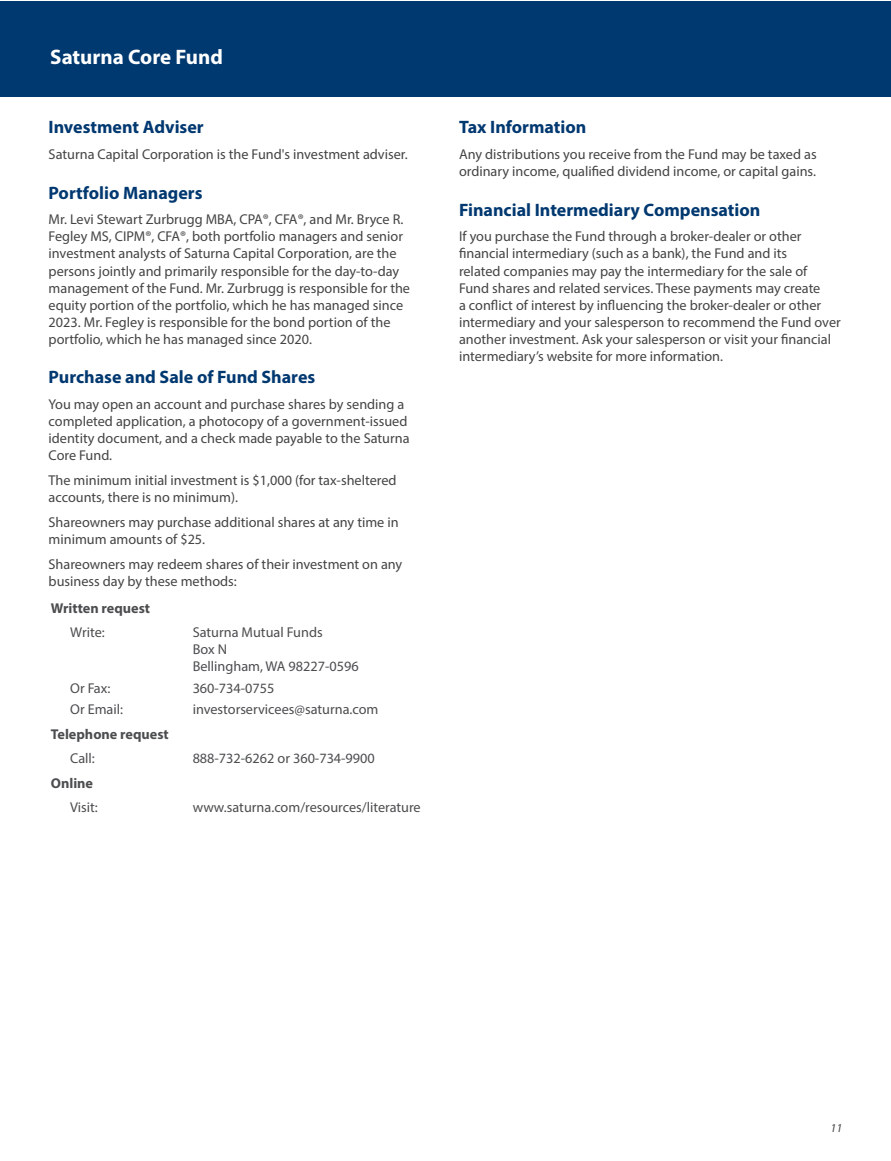
<style>
.page{position:relative;width:891px;height:1161px;background:#fff}
.page>*{position:absolute;margin:0;border:0;box-sizing:border-box;transform-origin:0 0}
.t1{font:700 21px "Myriad Pro";color:#fff}
.SectionName{font:700 18px "Myriad Pro";color:#003870}
.SectionNameNextColum{font:700 18px "Myriad Pro";color:#003870}
.BodyText{font:14.25px/17.1px "Myriad Pro";color:#444}
.ID0EGXAE{font:14.25px "Myriad Pro";color:#4c4d4f}
.ID0EGXAE-2{font:700 14.25px "Myriad Pro";color:#4c4d4f}
.ID0E4PBI{font:700 14.25px "Myriad Pro";color:#4c4d4f}
.t2{font:italic 12px "Myriad Pro";color:#444}
</style>
<div class="page">
<div style="left:0;top:1px;width:891px;height:95px;background:#003870"></div>
<h1 class="t1" style="left:50px;top:44px;width:174px">Saturna Core Fund</h1>
<p class="SectionNameNextColum" style="left:49px;top:116px;width:157px">Investment Adviser</p>
<p class="BodyText" style="left:49px;top:146px;width:359px">Saturna Capital Corporation is the Fund's investment adviser.</p>
<p class="SectionName" style="left:49px;top:181px;width:156px">Portfolio Managers</p>
<p class="BodyText" style="left:49px;top:211px;width:363px">Mr. Levi Stewart Zurbrugg MBA, CPA®, CFA®, and Mr. Bryce R.<br>Fegley MS, CIPM®, CFA®, both portfolio managers and senior investment analysts of Saturna Capital Corporation, are the persons jointly and primarily responsible for the day-to-day management of the Fund. Mr. Zurbrugg is responsible for the equity portion of the portfolio, which he has managed since 2023. Mr. Fegley is responsible for the bond portion of the portfolio, which he has managed since 2020.</p>
<p class="SectionName" style="left:49px;top:366px;width:268px">Purchase and Sale of Fund Shares</p>
<p class="BodyText" style="left:49px;top:396px;width:363px">You may open an account and purchase shares by sending a completed application, a photocopy of a government-issued identity document, and a check made payable to the Saturna Core Fund.</p>
<p class="BodyText" style="left:49px;top:472px;width:349px">The minimum initial investment is $1,000 (for tax-sheltered accounts, there is no minimum).</p>
<p class="BodyText" style="left:49px;top:513px;width:352px">Shareowners may purchase additional shares at any time in minimum amounts of $25.</p>
<p class="BodyText" style="left:49px;top:555px;width:355px">Shareowners may redeem shares of their investment on any business day by these methods:</p>
<p class="ID0EGXAE-2" style="left:51px;top:599px;width:101px">Written request</p>
<p class="ID0EGXAE" style="left:70px;top:624px;width:36px">Write:</p>
<p class="ID0EGXAE" style="left:193px;top:624px;width:132px">Saturna Mutual Funds</p>
<p class="ID0EGXAE" style="left:193px;top:641px;width:36px">Box N</p>
<p class="ID0EGXAE" style="left:193px;top:657px;width:168px">Bellingham, WA 98227-0596</p>
<p class="ID0EGXAE" style="left:70px;top:679px;width:42px">Or Fax:</p>
<p class="ID0EGXAE" style="left:193px;top:679px;width:83px">360-734-0755</p>
<p class="ID0EGXAE" style="left:70px;top:701px;width:54px">Or Email:</p>
<p class="ID0EGXAE" style="left:193px;top:701px;width:187px">investorservicees@saturna.com</p>
<p class="ID0E4PBI" style="left:51px;top:725px;width:120px">Telephone request</p>
<p class="ID0EGXAE" style="left:70px;top:750px;width:26px">Call:</p>
<p class="ID0EGXAE" style="left:193px;top:750px;width:184px">888-732-6262 or 360-734-9900</p>
<p class="ID0EGXAE-2" style="left:51px;top:774px;width:44px">Online</p>
<p class="ID0EGXAE" style="left:70px;top:799px;width:29px">Visit:</p>
<p class="ID0EGXAE" style="left:193px;top:799px;width:230px">www.saturna.com/resources/literature</p>
<p class="SectionNameNextColum" style="left:459px;top:116px;width:129px">Tax Information</p>
<p class="BodyText" style="left:459px;top:146px;width:359px">Any distributions you receive from the Fund may be taxed as ordinary income, qualified dividend income, or capital gains.</p>
<p class="SectionName" style="left:459px;top:198px;width:303px">Financial Intermediary Compensation</p>
<p class="BodyText" style="left:459px;top:228px;width:383px">If you purchase the Fund through a broker-dealer or other financial intermediary (such as a bank), the Fund and its<br>related companies may pay the intermediary for the sale of Fund shares and related services. These payments may create<br>a conflict of interest by influencing the broker-dealer or other intermediary and your salesperson to recommend the Fund over another investment. Ask your salesperson or visit your financial intermediary’s website for more information.</p>
<p class="t2" style="left:831px;top:1121px;width:13px">11</p>
</div>
